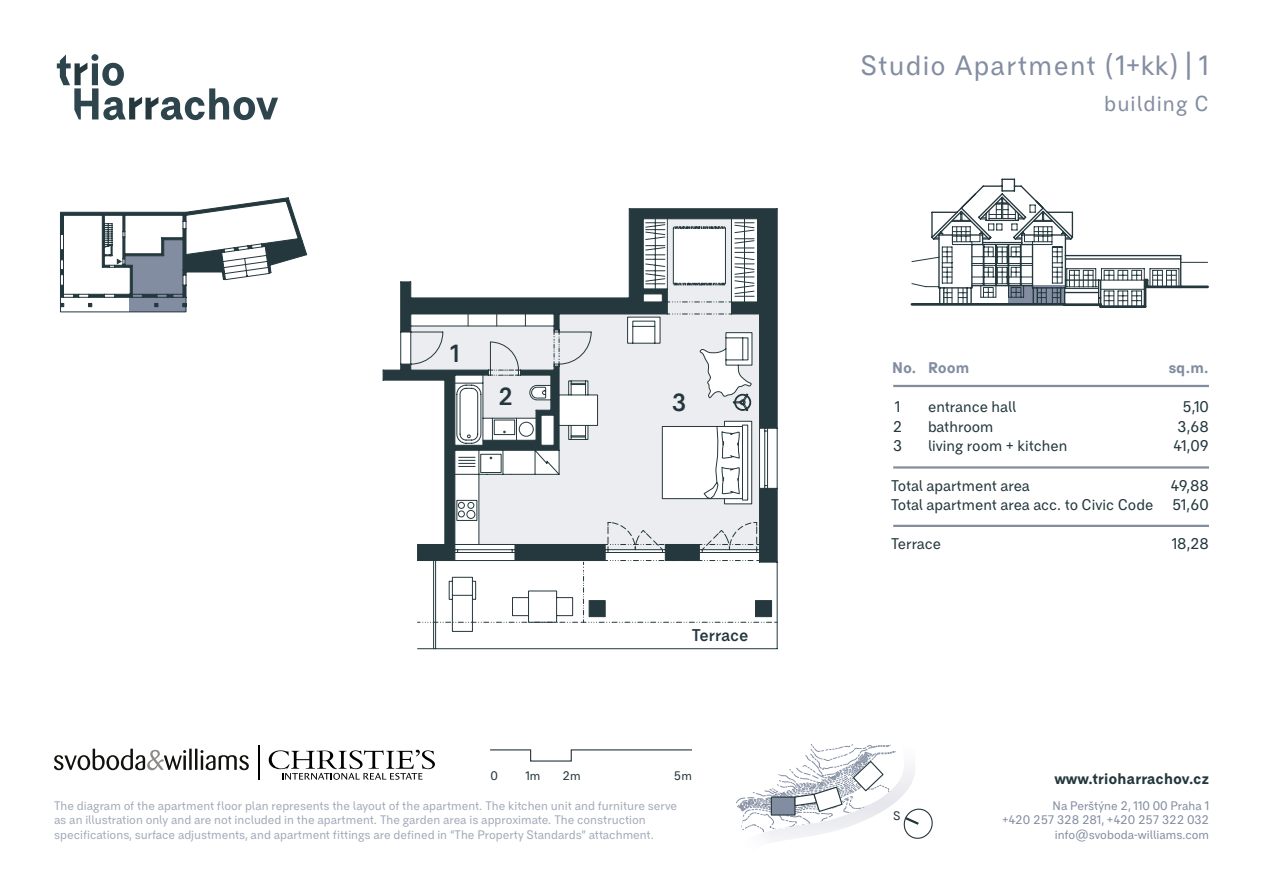
<style>
.page{position:relative;width:1263px;height:893px;background:#fff}
.page>*{position:absolute;margin:0;border:0;box-sizing:border-box;transform-origin:0 0}
.t1{font:27px "BC Falster Grotesk RB";letter-spacing:.05em;color:#838da1}
.t2{font:700 24px "BC Falster Grotesk LM";color:#23363d}
.t3{font:21px "BC Falster Grotesk RB";letter-spacing:.05em;color:#838da1}
.t4{font:700 16.5px "BC Falster Grotesk LM";letter-spacing:-.01em;color:#23373d}
.t5{font:15px/19.5px "BC Falster Grotesk RB";color:#23373d}
.t6{font:700 15px "BC Falster Grotesk RB";color:#23373d}
.t7{font:700 15px "BC Falster Grotesk RB";color:#838da1}
.t8{font:12px/14.4px "BC Falster Grotesk RB";color:#838da1;text-align:right}
.t9{font:12px "BC Falster Grotesk RB";color:#23373d}
</style>
<div class="page">
<svg style="left:57px;top:54px;width:221px;height:66px"></svg>
<hr style="left:893px;top:385px;width:316px;height:2px;background:#838da1">
<hr style="left:893px;top:466px;width:316px;height:3px;background:#838da1">
<hr style="left:893px;top:525px;width:316px;height:2px;background:#838da1">
<svg style="left:911px;top:178px;width:297px;height:130px"></svg>
<svg style="left:269px;top:750px;width:166px;height:30px"></svg>
<svg style="left:54px;top:749px;width:132px;height:21px"></svg>
<hr style="left:189px;top:749px;width:3px;height:21px;background:#12110b">
<hr style="left:195px;top:749px;width:2px;height:21px;background:#12110b">
<svg style="left:200px;top:750px;width:49px;height:20px"></svg>
<hr style="left:258px;top:745px;width:1px;height:35px;background:#000">
<svg style="left:490px;top:749px;width:202px;height:13px"></svg>
<svg style="left:736px;top:744px;width:197px;height:95px"></svg>
<svg style="left:60px;top:197px;width:248px;height:116px"></svg>
<svg style="left:382px;top:208px;width:396px;height:441px"></svg>
<svg style="left:448px;top:208px;width:307px;height:424px"></svg>
<svg style="left:418px;top:617px;width:359px;height:6px"></svg>
<svg style="left:383px;top:209px;width:394px;height:408px"></svg>
<svg style="left:411px;top:314px;width:342px;height:191px"></svg>
<h2 class="t2" style="left:450px;top:338px;width:11px">1</h2>
<h2 class="t2" style="left:498px;top:381px;width:17px">2</h2>
<h2 class="t2" style="left:671px;top:387px;width:17px">3</h2>
<h3 class="t4" style="left:692px;top:625px;width:58px">Terrace</h3>
<p class="t9" style="left:490px;top:768px;width:9px">0</p>
<p class="t9" style="left:525px;top:768px;width:17px">1m</p>
<p class="t9" style="left:562px;top:768px;width:20px">2m</p>
<p class="t9" style="left:674px;top:768px;width:20px">5m</p>
<p class="t8" style="left:54px;top:798px;width:625px;text-align:left">The diagram of the apartment floor plan represents the layout of the apartment. The kitchen unit and furniture serve as an illustration only and are not included in the apartment. The garden area is approximate. The construction specifications, surface adjustments, and apartment fittings are defined in “The Property Standards” attachment.</p>
<h1 class="t1" style="left:860px;top:49px;width:350px">Studio Apartment (1+kk) | 1</h1>
<h3 class="t3" style="left:1104px;top:90px;width:106px">building C</h3>
<p class="t7" style="left:892px;top:358px;width:26px">No.</p>
<p class="t5" style="left:893px;top:397px;width:11px">1<br>2<br>3</p>
<p class="t7" style="left:928px;top:358px;width:43px">Room</p>
<p class="t7" style="left:1168px;top:358px;width:42px">sq.m.</p>
<p class="t5" style="left:928px;top:397px;width:90px">entrance hall</p>
<p class="t5" style="left:1182px;top:397px;width:28px">5,10</p>
<p class="t5" style="left:928px;top:416px;width:67px">bathroom</p>
<p class="t5" style="left:1177px;top:416px;width:33px">3,68</p>
<p class="t5" style="left:928px;top:436px;width:141px">living room + kitchen</p>
<p class="t5" style="left:1173px;top:436px;width:37px">41,09</p>
<p class="t5" style="left:891px;top:476px;width:319px;text-align:right">49,88<br>Total apartment area acc. to Civic Code 51,60</p>
<p class="t5" style="left:891px;top:534px;width:52px">Terrace</p>
<p class="t5" style="left:1172px;top:534px;width:39px">18,28</p>
<p class="t5" style="left:891px;top:476px;width:140px">Total apartment area</p>
<p class="t9" style="left:893px;top:808px;width:9px">S</p>
<p class="t6" style="left:1054px;top:769px;width:156px">www.trioharrachov.cz</p>
<p class="t8" style="left:1002px;top:798px;width:209px">Na Perštýne 2, 110 00 Praha 1<br>+420 257 328 281, +420 257 322 032 info@svoboda-williams.com</p>
</div>
